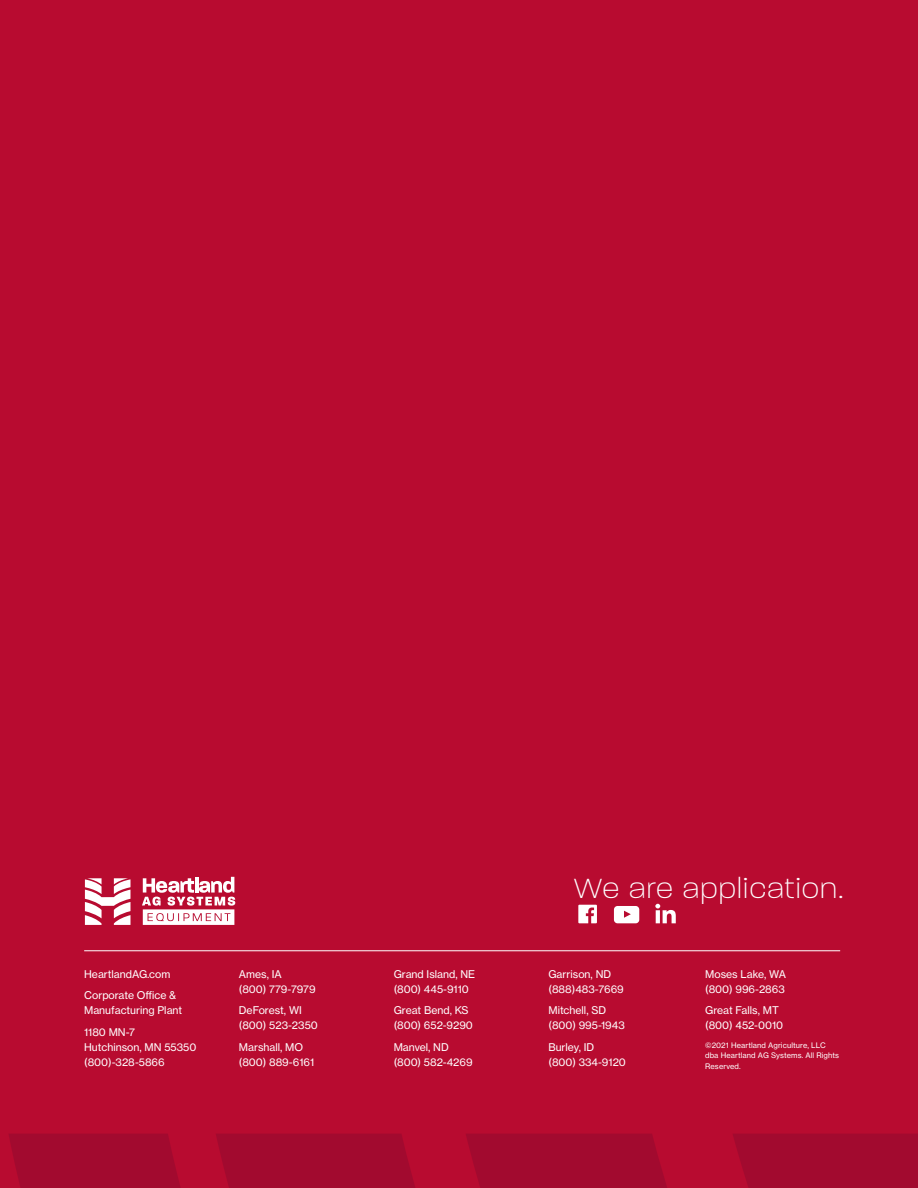
<style>
.page{position:relative;width:918px;height:1188px;background:#b80b30}
.page>*{position:absolute;margin:0;border:0;box-sizing:border-box;transform-origin:0 0}
.t1{font:200 30px "Paralucent";letter-spacing:.06em;color:#fff}
.TIMELINE_COPY{font:10.5px/15px "N Haas Grotesk TX Pro 55 Rg";color:#fff}
.TIMELINE_COPY-2{font:7.5px/10.5px "N Haas Grotesk TX Pro 55 Rg";letter-spacing:.015em;color:#fff}
</style>
<div class="page">
<svg style="left:9px;top:1134px;width:909px;height:54px"></svg>
<hr style="left:84px;top:950px;width:756px;height:1px;background:#fff">
<svg style="left:614px;top:906px;width:25px;height:17px"></svg>
<svg style="left:655px;top:904px;width:21px;height:19px"></svg>
<svg style="left:578px;top:905px;width:19px;height:18px"></svg>
<svg style="left:85px;top:878px;width:45px;height:47px"></svg>
<svg style="left:142px;top:877px;width:93px;height:48px"></svg>
<p class="TIMELINE_COPY" style="left:84px;top:966px;width:88px">HeartlandAG.com</p>
<p class="TIMELINE_COPY" style="left:84px;top:988px;width:99px">Corporate Office &amp;<br>Manufacturing Plant</p>
<p class="TIMELINE_COPY" style="left:84px;top:1025px;width:114px">1180 MN-7<br>Hutchinson, MN 55350 (800)-328-5866</p>
<p class="TIMELINE_COPY" style="left:239px;top:966px;width:78px">Ames, IA<br>(800) 779-7979</p>
<p class="TIMELINE_COPY" style="left:239px;top:1003px;width:80px">DeForest, WI (800) 523-2350</p>
<p class="TIMELINE_COPY" style="left:239px;top:1040px;width:77px">Marshall, MO (800) 889-6161</p>
<p class="TIMELINE_COPY" style="left:394px;top:966px;width:83px">Grand Island, NE (800) 445-9110</p>
<p class="TIMELINE_COPY" style="left:394px;top:1003px;width:81px">Great Bend, KS (800) 652-9290</p>
<p class="TIMELINE_COPY" style="left:394px;top:1040px;width:80px">Manvel, ND (800) 582-4269</p>
<h1 class="t1" style="left:574px;top:871px;width:270px">We are application.</h1>
<p class="TIMELINE_COPY" style="left:548px;top:966px;width:77px">Garrison, ND (888)483-7669</p>
<p class="TIMELINE_COPY" style="left:548px;top:1003px;width:78px">Mitchell, SD (800) 995-1943</p>
<p class="TIMELINE_COPY" style="left:548px;top:1040px;width:79px">Burley, ID<br>(800) 334-9120</p>
<p class="TIMELINE_COPY-2" style="left:705px;top:1040px;width:135px">©️2021 Heartland Agriculture, LLC dba Heartland AG Systems. All Rights<br>Reserved.</p>
<p class="TIMELINE_COPY" style="left:705px;top:966px;width:82px">Moses Lake, WA (800) 996-2863</p>
<p class="TIMELINE_COPY" style="left:705px;top:1003px;width:80px">Great Falls, MT (800) 452-0010</p>
</div>
